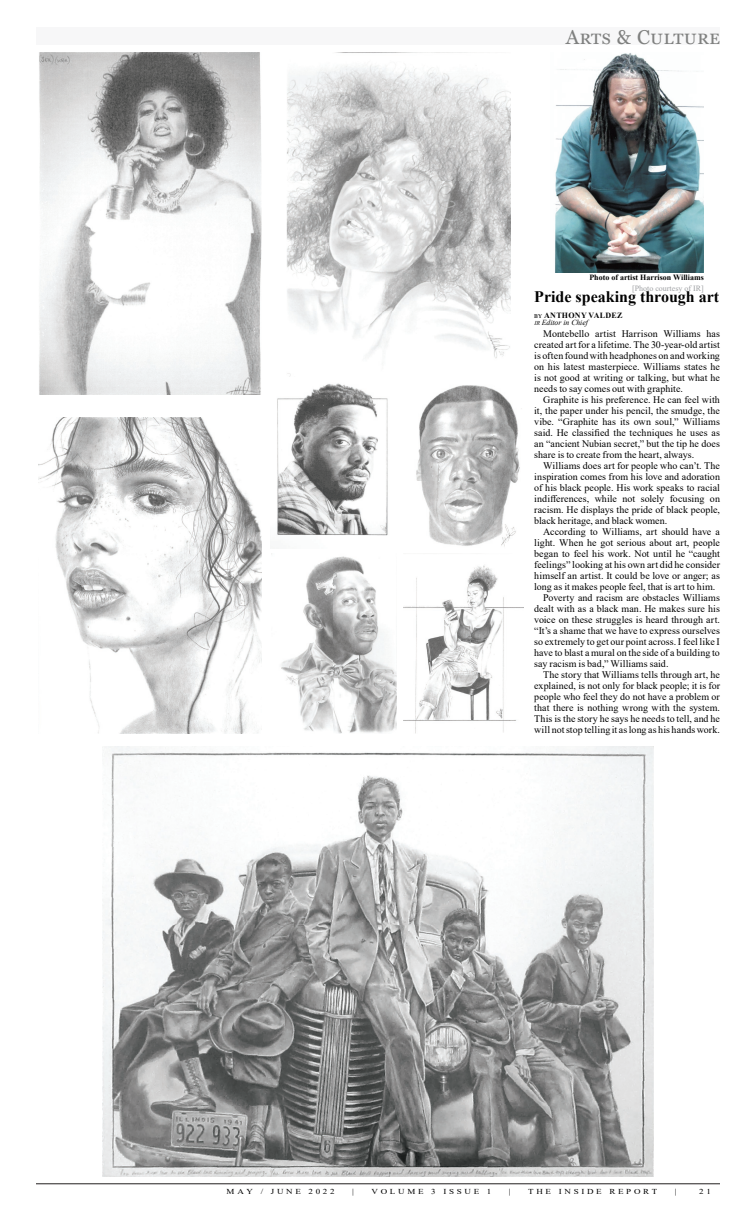
<style>
.page{position:relative;width:756px;height:1224px;background:#fff}
.page>*{position:absolute;margin:0;border:0;box-sizing:border-box;transform-origin:0 0}
.t1{font:20px "Georgia";letter-spacing:.03em;color:#7f807f}
.t2{font:700 16px "Times New Roman";color:#000}
.t3{font:10px/11px "Times New Roman";letter-spacing:.005em;color:#000;text-align:justify}
.t4{font:700 8px "Times New Roman";color:#000}
.t5{font:8px "Times New Roman";color:#9d9fa2}
.t6{font:700 8px "Times New Roman";letter-spacing:.035em;color:#000}
.t7{font:italic 7.7px "Times New Roman";color:#000}
.t8{font:7.6px "Times New Roman";letter-spacing:.3em;color:#000;scale:1.19 1}
.s1{font-weight:400}
.s2{font-size:6px}
</style>
<div class="page">
<div style="left:36px;top:27px;width:684px;height:18px;background:#f7f7f8"></div>
<img style="left:555px;top:53px;width:149px;height:220px">
<img style="left:287px;top:52px;width:224px;height:324px">
<img style="left:39px;top:417px;width:223px;height:317px">
<img style="left:277px;top:383px;width:111px;height:153px">
<img style="left:416px;top:385px;width:106px;height:162px">
<img style="left:39px;top:52px;width:223px;height:343px">
<img style="left:281px;top:556px;width:115px;height:178px">
<img style="left:404px;top:565px;width:119px;height:169px">
<img style="left:103px;top:746px;width:550px;height:431px">
<hr style="left:36px;top:1184px;width:684px;height:1px;background:#231f20">
<h1 class="t1" style="left:566px;top:25px;width:156px">Arts &amp; CuLturE</h1>
<p class="t4" style="left:589px;top:271px;width:116px">Photo of artist Harrison Williams</p>
<p class="t5" style="left:632px;top:282px;width:73px">[Photo courtesy of IR]</p>
<h2 class="t2" style="left:534px;top:285px;width:187px">Pride speaking through art</h2>
<p class="t6" style="left:534px;top:310px;width:90px"><span class="s1">by</span> ANTHONY VALDEZ</p>
<p class="t7" style="left:534px;top:317px;width:55px"><span class="s2">IR</span> Editor in Chief</p>
<p class="t3" style="left:534px;top:328px;width:187px;text-indent:9px">Montebello artist Harrison Williams has created art for a lifetime. The 30-year-old artist is often found with headphones on and working on his latest masterpiece. Williams states he is not good at writing or talking, but what he needs to say comes out with graphite.</p>
<p class="t3" style="left:534px;top:394px;width:187px;text-indent:9px">Graphite is his preference. He can feel with it, the paper under his pencil, the smudge, the vibe. “Graphite has its own soul,” Williams said. He classified the techniques he uses as an “ancient Nubian secret,” but the tip he does share is to create from the heart, always.</p>
<p class="t3" style="left:534px;top:460px;width:187px;text-indent:9px">Williams does art for people who can’t. The inspiration comes from his love and adoration of his black people. His work speaks to racial indifferences, while not solely focusing on racism. He displays the pride of black people, black heritage, and black women.</p>
<p class="t3" style="left:543px;top:526px;width:178px">According to Williams, art should have a</p>
<p class="t3" style="left:534px;top:537px;width:187px">light. When he got serious about art, people</p>
<p class="t3" style="left:534px;top:548px;width:187px">began to feel his work. Not until he “caught</p>
<p class="t3" style="left:534px;top:559px;width:187px">feelings” looking at his own art did he consider</p>
<p class="t3" style="left:534px;top:570px;width:187px">himself an artist. It could be love or anger; as</p>
<p class="t3" style="left:534px;top:581px;width:183px">long as it makes people feel, that is art to him.</p>
<p class="t3" style="left:543px;top:592px;width:178px">Poverty and racism are obstacles Williams</p>
<p class="t3" style="left:534px;top:603px;width:187px">dealt with as a black man. He makes sure his</p>
<p class="t3" style="left:534px;top:614px;width:187px">voice on these struggles is heard through art.</p>
<p class="t3" style="left:534px;top:625px;width:187px">“It’s a shame that we have to express ourselves</p>
<p class="t3" style="left:534px;top:636px;width:187px">so extremely to get our point across. I feel like I</p>
<p class="t3" style="left:534px;top:647px;width:187px">have to blast a mural on the side of a building to</p>
<p class="t3" style="left:534px;top:658px;width:136px">say racism is bad,” Williams said.</p>
<p class="t3" style="left:543px;top:669px;width:178px">The story that Williams tells through art, he</p>
<p class="t3" style="left:534px;top:680px;width:187px">explained, is not only for black people; it is for</p>
<p class="t3" style="left:534px;top:691px;width:187px">people who feel they do not have a problem or</p>
<p class="t3" style="left:534px;top:702px;width:187px">that there is nothing wrong with the system.</p>
<p class="t3" style="left:534px;top:713px;width:187px">This is the story he says he needs to tell, and he</p>
<p class="t3" style="left:534px;top:724px;width:187px">will not stop telling it as long as his hands work.</p>
<p class="t8" style="left:227px;top:1186px;width:92px">MAY / JUNE 2022</p>
<p class="t8" style="left:352px;top:1186px;width:3px">|</p>
<p class="t8" style="left:372px;top:1186px;width:102px">VOLUME 3 ISSUE 1</p>
<p class="t8" style="left:509px;top:1186px;width:3px">|</p>
<p class="t8" style="left:528px;top:1186px;width:110px">THE INSIDE REPORT</p>
<p class="t8" style="left:675px;top:1186px;width:3px">|</p>
<p class="t8" style="left:699px;top:1186px;width:11px">2 1</p>
</div>
